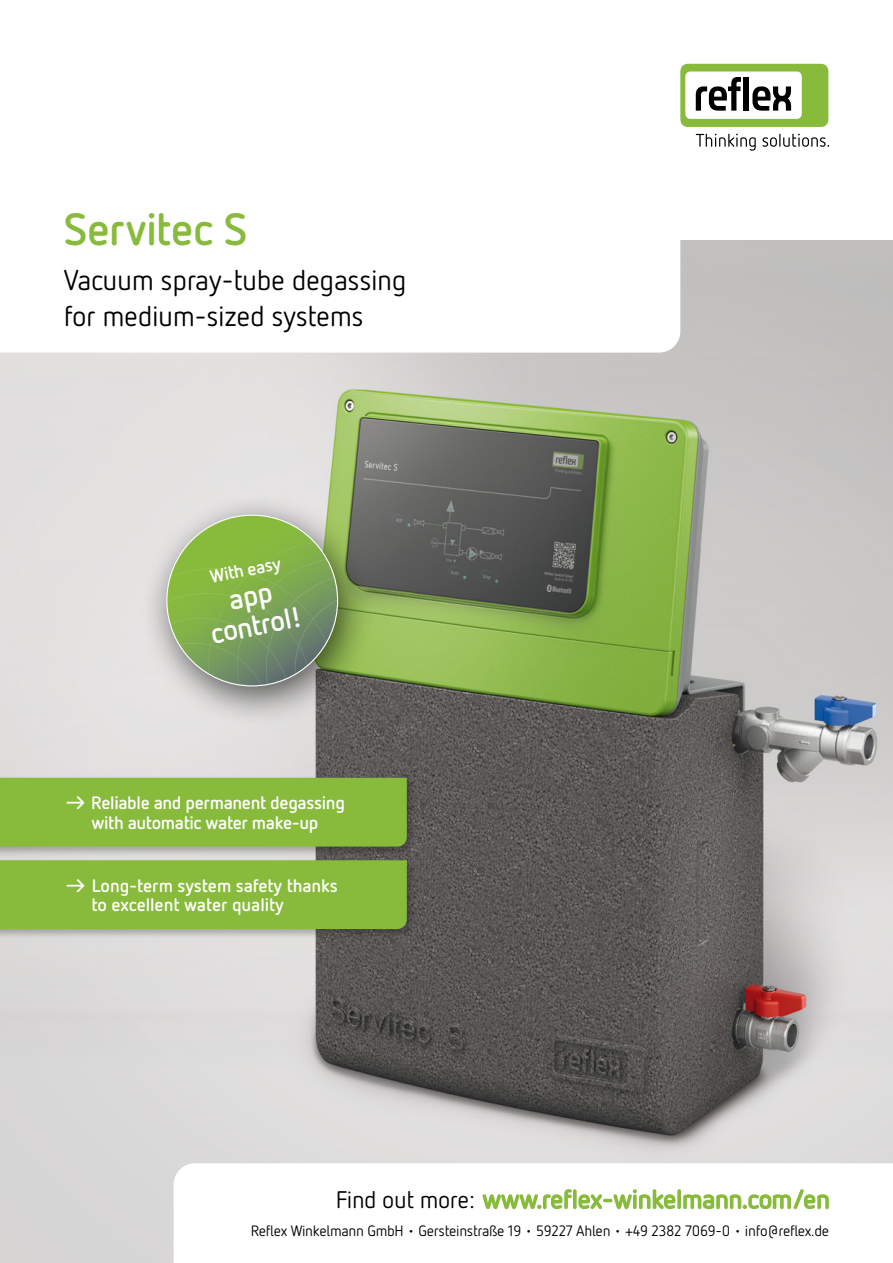
<style>
.page{position:relative;width:893px;height:1263px;background:#fff}
.page>*{position:absolute;margin:0;border:0;box-sizing:border-box;transform-origin:0 0}
.t1{font:700 45px "Netto Pro";letter-spacing:-.015em;color:#88bb3c}
.t2{font:28.5px/36px "Netto Pro";letter-spacing:-.015em;color:#000}
.t3{font:700 28.5px/30px "Netto Pro";color:#fff;text-align:center}
.t4{font:24px "Netto Pro";letter-spacing:-.015em;color:#000}
.t5{font:700 18px/20.4px "Netto Pro";letter-spacing:-.02em;color:#fff;text-align:center}
.t6{font:15px "Netto Pro";letter-spacing:-.02em;color:#000}
</style>
<div class="page">
<img style="left:0;top:240px;width:893px;height:1023px">
<svg style="left:0;top:240px;width:680px;height:113px"></svg>
<div style="left:141px;top:493px;width:234px;height:235px;background:#000;opacity:.61"></div>
<svg style="left:167px;top:515px;width:171px;height:171px"></svg>
<div style="left:150px;top:527px;width:216px;height:193px;background:#000;opacity:.75"></div>
<svg style="left:166px;top:540px;width:171px;height:146px;background:#83a65f"></svg>
<svg style="left:174px;top:1163px;width:719px;height:100px"></svg>
<div style="left:0;top:775px;width:417px;height:82px;background:#000;opacity:.26"></div>
<div style="left:0;top:778px;width:407px;height:68px;background:#88bb3c"></div>
<div style="left:0;top:858px;width:417px;height:82px;background:#000;opacity:.26"></div>
<div style="left:0;top:860px;width:407px;height:69px;background:#88bb3c"></div>
<svg style="left:482px;top:1189px;width:90px;height:20px"></svg>
<svg style="left:573px;top:1189px;width:4px;height:20px"></svg>
<svg style="left:578px;top:1189px;width:97px;height:20px"></svg>
<svg style="left:677px;top:1189px;width:4px;height:20px"></svg>
<svg style="left:683px;top:1189px;width:146px;height:20px"></svg>
<div style="left:680px;top:64px;width:148px;height:63px;background:#88bb3c;border-radius:8px"></div>
<div style="left:685px;top:71px;width:117px;height:48px;background:#fff;border-radius:5px"></div>
<svg style="left:696px;top:77px;width:45px;height:34px"></svg>
<div style="left:744px;top:77px;width:5px;height:34px;background:#000"></div>
<svg style="left:752px;top:86px;width:39px;height:25px"></svg>
<svg style="left:696px;top:134px;width:60px;height:17px"></svg>
<svg style="left:762px;top:134px;width:67px;height:13px"></svg>
<h1 class="t1" style="left:64px;top:199px;width:185px">Servitec S</h1>
<h2 class="t2" style="left:64px;top:261px;width:344px">Vacuum spray-tube degassing for medium-sized systems</h2>
<p class="t5" style="left:208px;top:566px;width:73px;rotate:-11deg">With easy</p>
<h2 class="t3" style="left:202px;top:588px;width:94px;rotate:-11deg">app control!</h2>
<p class="t5" style="left:64px;top:792px;width:283px">→ Reliable and permanent degassing with automatic water make-up</p>
<p class="t5" style="left:91px;top:876px;width:248px;line-height:18.8px;text-align:left;text-indent:-28px">→ Long-term system safety thanks to excellent water quality</p>
<h3 class="t4" style="left:336px;top:1184px;width:140px">Find out more:</h3>
<p class="t6" style="left:251px;top:1221px;width:580px">Reflex Winkelmann GmbH • Gersteinstraße 19 • 59227 Ahlen • +49 2382 7069-0 • info@reflex.de</p>
</div>
